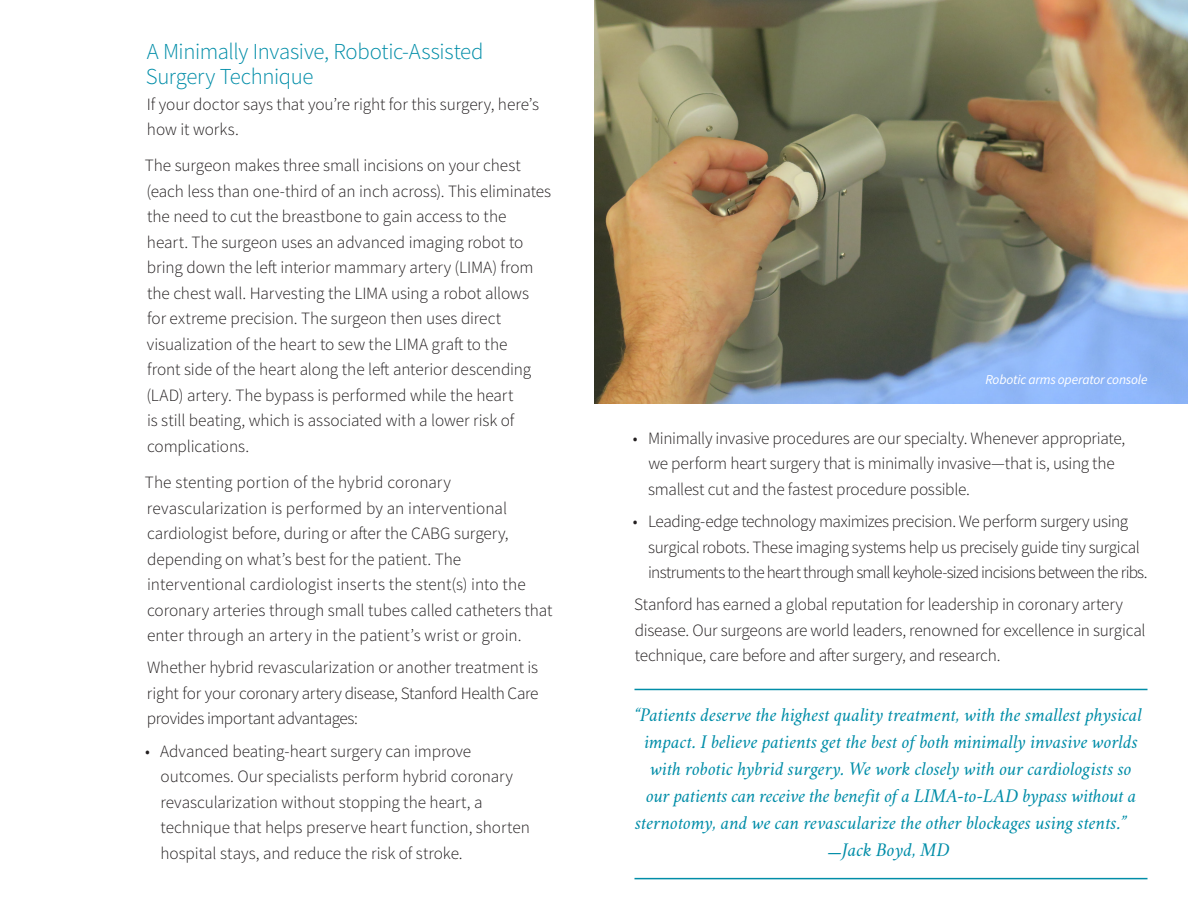
<style>
.page{position:relative;width:1188px;height:918px;background:#fff}
.page>*{position:absolute;margin:0;border:0;box-sizing:border-box;transform-origin:0 0}
.subhead_-_blue{font:300 22.8px/25.5px "Source Sans Pro";letter-spacing:-.015em;color:#008da8}
.pull_quote{font:italic 19.5px "Crimson";letter-spacing:-.005em;color:#008da8}
.body_copy{font:300 17.25px/25.5px "Source Sans Pro";letter-spacing:-.01em;color:#231f20}
.body_copy-2{font:300 17.25px/25.5px "Source Sans Pro";letter-spacing:-.03em;color:#231f20}
.captions{font:italic 13.5px "Source Sans Pro";letter-spacing:-.015em;color:#fff}
</style>
<div class="page">
<hr style="left:634px;top:689px;width:514px;height:1px;background:#008da8">
<hr style="left:634px;top:878px;width:514px;height:1px;background:#008da8">
<img style="left:594px;top:0;width:594px;height:404px">
<p class="subhead_-_blue" style="left:146px;top:38px;width:339px">A Minimally Invasive, Robotic-Assisted<br>Surgery Technique</p>
<p class="body_copy" style="left:147px;top:91px;width:394px">If your doctor says that you’re right for this surgery, here’s how it works.</p>
<p class="body_copy" style="left:145px;top:153px;width:408px">The surgeon makes three small incisions on your chest (each less than one-third of an inch across). This eliminates the need to cut the breastbone to gain access to the<br>heart. The surgeon uses an advanced imaging robot to bring down the left interior mammary artery (LIMA) from the chest wall. Harvesting the LIMA using a robot allows<br>for extreme precision. The surgeon then uses direct visualization of the heart to sew the LIMA graft to the<br>front side of the heart along the left anterior descending (LAD) artery. The bypass is performed while the heart<br>is still beating, which is associated with a lower risk of complications.</p>
<p class="body_copy" style="left:145px;top:470px;width:409px">The stenting portion of the hybrid coronary revascularization is performed by an interventional cardiologist before, during or after the CABG surgery, depending on what’s best for the patient. The interventional cardiologist inserts the stent(s) into the coronary arteries through small tubes called catheters that enter through an artery in the patient’s wrist or groin.</p>
<p class="body_copy" style="left:147px;top:655px;width:393px;text-align:justify">Whether hybrid revascularization or another treatment is right for your coronary artery disease, Stanford Health Care provides important advantages:</p>
<p class="body_copy" style="left:160px;top:738px;width:371px;text-indent:-15px">• Advanced beating-heart surgery can improve outcomes. Our specialists perform hybrid coronary revascularization without stopping the heart, a technique that helps preserve heart function, shorten hospital stays, and reduce the risk of stroke.</p>
<p class="captions" style="left:985px;top:371px;width:164px">Robotic arms operator console</p>
<p class="body_copy" style="left:648px;top:425px;width:479px;text-indent:-15px">• Minimally invasive procedures are our specialty. Whenever appropriate, we perform heart surgery that is minimally invasive—that is, using the smallest cut and the fastest procedure possible.</p>
<p class="body_copy-2" style="left:648px;top:509px;width:501px;text-indent:-15px">• Leading-edge technology maximizes precision. We perform surgery using surgical robots. These imaging systems help us precisely guide tiny surgical instruments to the heart through small keyhole-sized incisions between the ribs.</p>
<p class="body_copy" style="left:634px;top:592px;width:513px">Stanford has earned a global reputation for leadership in coronary artery disease. Our surgeons are world leaders, renowned for excellence in surgical technique, care before and after surgery, and research.</p>
<p class="pull_quote" style="left:634px;top:703px;width:509px">“Patients deserve the highest quality treatment, with the smallest physical</p>
<p class="pull_quote" style="left:644px;top:730px;width:495px">impact. I believe patients get the best of both minimally invasive worlds</p>
<p class="pull_quote" style="left:650px;top:757px;width:483px">with robotic hybrid surgery. We work closely with our cardiologists so</p>
<p class="pull_quote" style="left:646px;top:784px;width:492px">our patients can receive the benefit of a LIMA-to-LAD bypass without a</p>
<p class="pull_quote" style="left:635px;top:811px;width:493px">sternotomy, and we can revascularize the other blockages using stents.”</p>
<p class="pull_quote" style="left:827px;top:838px;width:124px">—Jack Boyd, MD</p>
</div>
